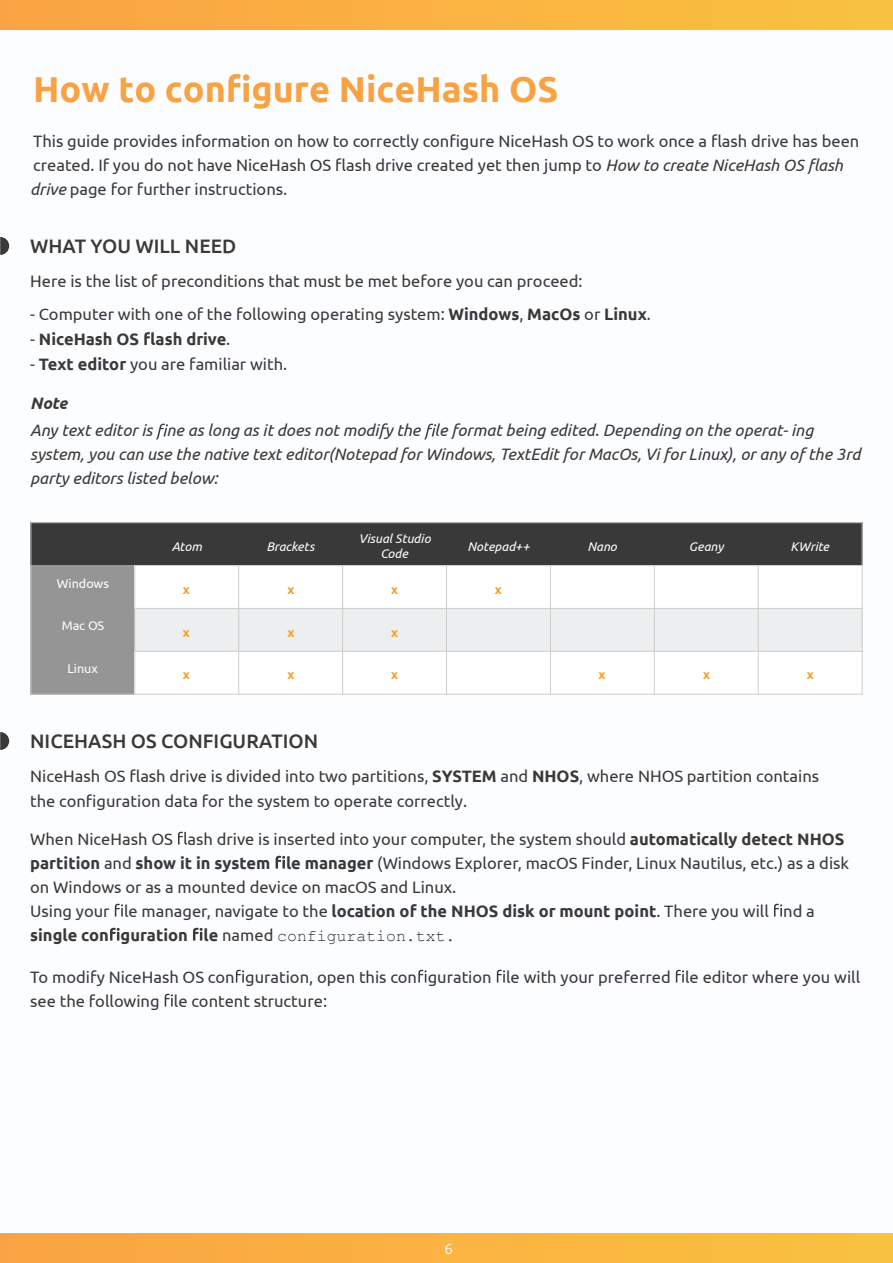
<style>
.page{position:relative;width:893px;height:1263px;background:#fff}
.page>*{position:absolute;margin:0;border:0;box-sizing:border-box;transform-origin:0 0}
.t1{font:700 36px "Ubuntu";color:#f8a243}
.t2{font:500 19.5px "Ubuntu";color:#3a3939}
.t3{font:16.5px/24px "Ubuntu";color:#3a3939}
.t4{font:italic 16.5px/24px "Ubuntu";color:#3a3939}
.t5{font:700 16.5px "Ubuntu";color:#3a3939}
.t6{font:italic 700 16.5px "Ubuntu";color:#3a3939}
.t7{font:300 15px "Ubuntu";color:#fff}
.t8{font:italic 12.6px/14.7px "Ubuntu";color:#fff;text-align:center}
.t9{font:12.6px "Ubuntu";color:#fff}
.t10{font:700 12.6px "Ubuntu";color:#f89c23}
.s1{font-style:italic}
.s2{font-weight:700}
.s3{font-weight:400}
.s4{font-family:"Courier New"}
</style>
<div class="page">
<div style="left:0;top:0;width:893px;height:30px;background:linear-gradient(to right,#fba343,#fac23f)"></div>
<div style="left:0;top:1233px;width:893px;height:30px;background:linear-gradient(to right,#fba343,#fac23f)"></div>
<svg style="left:228px;top:74px;width:21px;height:28px"></svg>
<svg style="left:178px;top:832px;width:9px;height:13px"></svg>
<svg style="left:276px;top:856px;width:9px;height:12px"></svg>
<svg style="left:115px;top:904px;width:8px;height:12px"></svg>
<svg style="left:774px;top:904px;width:8px;height:12px"></svg>
<svg style="left:110px;top:928px;width:10px;height:12px"></svg>
<svg style="left:193px;top:928px;width:10px;height:12px"></svg>
<svg style="left:236px;top:970px;width:8px;height:12px"></svg>
<svg style="left:418px;top:970px;width:9px;height:12px"></svg>
<svg style="left:497px;top:970px;width:8px;height:12px"></svg>
<svg style="left:676px;top:970px;width:8px;height:12px"></svg>
<svg style="left:165px;top:994px;width:8px;height:12px"></svg>
<svg style="left:144px;top:332px;width:11px;height:13px"></svg>
<svg style="left:156px;top:424px;width:12px;height:16px"></svg>
<svg style="left:424px;top:424px;width:12px;height:16px"></svg>
<div style="left:31px;top:523px;width:104px;height:42px;background:#3a3939"></div>
<div style="left:135px;top:523px;width:104px;height:42px;background:#3a3939"></div>
<div style="left:239px;top:523px;width:104px;height:42px;background:#3a3939"></div>
<div style="left:343px;top:523px;width:103px;height:42px;background:#3a3939"></div>
<div style="left:446px;top:523px;width:104px;height:42px;background:#3a3939"></div>
<div style="left:550px;top:523px;width:104px;height:42px;background:#3a3939"></div>
<div style="left:654px;top:523px;width:104px;height:42px;background:#3a3939"></div>
<div style="left:758px;top:523px;width:104px;height:42px;background:#3a3939"></div>
<div style="left:31px;top:565px;width:104px;height:43px;background:#959595"></div>
<div style="left:31px;top:608px;width:104px;height:43px;background:#959595"></div>
<div style="left:135px;top:608px;width:104px;height:43px;background:#edeeef"></div>
<div style="left:239px;top:608px;width:104px;height:43px;background:#edeeef"></div>
<div style="left:343px;top:608px;width:103px;height:43px;background:#edeeef"></div>
<div style="left:446px;top:608px;width:104px;height:43px;background:#edeeef"></div>
<div style="left:550px;top:608px;width:104px;height:43px;background:#edeeef"></div>
<div style="left:654px;top:608px;width:104px;height:43px;background:#edeeef"></div>
<div style="left:758px;top:608px;width:104px;height:43px;background:#edeeef"></div>
<div style="left:31px;top:651px;width:104px;height:43px;background:#959595"></div>
<hr style="left:238px;top:565px;width:1px;height:129px;background:#cdcdcc">
<hr style="left:342px;top:565px;width:1px;height:129px;background:#cdcdcc">
<hr style="left:446px;top:565px;width:1px;height:129px;background:#cdcdcc">
<hr style="left:550px;top:565px;width:1px;height:129px;background:#cdcdcc">
<hr style="left:654px;top:565px;width:1px;height:129px;background:#cdcdcc">
<hr style="left:758px;top:565px;width:1px;height:129px;background:#cdcdcc">
<hr style="left:134px;top:608px;width:728px;height:1px;background:#cdcdcc">
<hr style="left:134px;top:651px;width:728px;height:1px;background:#cdcdcc">
<hr style="left:134px;top:565px;width:1px;height:129px;background:#cdcdcc">
<hr style="left:135px;top:565px;width:727px;height:1px;background:#cdcdcc">
<hr style="left:31px;top:522px;width:1px;height:172px;background:#cdcdcc">
<hr style="left:862px;top:522px;width:1px;height:43px;background:#cdcdcc">
<hr style="left:862px;top:565px;width:1px;height:129px;background:#cdcdcc">
<hr style="left:31px;top:522px;width:831px;height:1px;background:#cdcdcc">
<hr style="left:31px;top:694px;width:104px;height:1px;background:#cdcdcc">
<hr style="left:135px;top:694px;width:727px;height:1px;background:#cdcdcc">
<svg style="left:0;top:237px;width:9px;height:18px"></svg>
<svg style="left:0;top:732px;width:9px;height:18px"></svg>
<h1 class="t1" style="left:33px;top:67px;width:527px">How to con gure NiceHash OS</h1>
<p class="t3" style="left:30px;top:129px;width:831px">This guide provides information on how to correctly configure NiceHash OS to work once a fl ash drive has been created. If you do not have NiceHash OS fl ash drive created yet then jump to <span class="s1">How to create NiceHash OS fl ash drive</span> page for further instructions.</p>
<p class="t2" style="left:30px;top:233px;width:208px">WHAT YOU WILL NEED</p>
<p class="t3" style="left:30px;top:269px;width:554px">Here is the list of preconditions that must be met before you can proceed:</p>
<p class="t3" style="left:30px;top:302px;width:622px">- Computer with one of the following operating system: <span class="s2">Windows</span>, <span class="s2">MacOs</span> or <span class="s2">Linux</span>.</p>
<p class="t5" style="left:30px;top:329px;width:202px"><span class="s3">-</span> NiceHash OS ash drive<span class="s3">.</span></p>
<p class="t3" style="left:30px;top:351px;width:259px">- <span class="s2">Text editor</span> you are familiar with.</p>
<p class="t6" style="left:30px;top:394px;width:39px">Note</p>
<p class="t4" style="left:30px;top:418px;width:832px">Any text editor is ne as long as it does not modify the le format being edited. Depending on the operat- ing system, you can use the native text editor(Notepad for Windows, TextEdit for MacOs, Vi for Linux), or any of the 3rd party editors listed below:</p>
<p class="t9" style="left:57px;top:576px;width:54px">Windows</p>
<p class="t9" style="left:62px;top:618px;width:44px">Mac OS</p>
<p class="t9" style="left:67px;top:661px;width:32px">Linux</p>
<p class="t8" style="left:172px;top:539px;width:32px">Atom</p>
<p class="t8" style="left:266px;top:539px;width:49px">Brackets</p>
<p class="t8" style="left:359px;top:531px;width:73px">Visual Studio<br>Code</p>
<p class="t8" style="left:467px;top:539px;width:64px">Notepad++</p>
<p class="t8" style="left:587px;top:539px;width:31px">Nano</p>
<p class="t8" style="left:689px;top:539px;width:36px">Geany</p>
<p class="t8" style="left:791px;top:539px;width:40px">KWrite</p>
<p class="t10" style="left:183px;top:582px;width:8px">x</p>
<p class="t10" style="left:287px;top:582px;width:8px">x</p>
<p class="t10" style="left:391px;top:582px;width:8px">x</p>
<p class="t10" style="left:495px;top:582px;width:8px">x</p>
<p class="t10" style="left:183px;top:624px;width:8px">x</p>
<p class="t10" style="left:287px;top:624px;width:8px">x</p>
<p class="t10" style="left:391px;top:624px;width:8px">x</p>
<p class="t10" style="left:183px;top:667px;width:8px">x</p>
<p class="t10" style="left:287px;top:667px;width:8px">x</p>
<p class="t10" style="left:391px;top:667px;width:8px">x</p>
<p class="t10" style="left:599px;top:667px;width:8px">x</p>
<p class="t10" style="left:703px;top:667px;width:8px">x</p>
<p class="t10" style="left:807px;top:667px;width:8px">x</p>
<p class="t2" style="left:30px;top:728px;width:289px">NICEHASH OS CONFIGURATION</p>
<p class="t3" style="left:30px;top:763px;width:790px;line-height:24.8px">NiceHash OS fl ash drive is divided into two partitions, <span class="s2">SYSTEM</span> and <span class="s2">NHOS</span>, where NHOS partition contains the configuration data for the system to operate correctly.</p>
<p class="t3" style="left:30px;top:826px;width:820px">When NiceHash OS ash drive is inserted into your computer, the system should <span class="s2">automatically detect NHOS partition</span> and <span class="s2">show it in system le manager</span> (Windows Explorer, macOS Finder, Linux Nautilus, etc.) as a disk on Windows or as a mounted device on macOS and Linux.<br>Using your le manager, navigate to the <span class="s2">location of the NHOS disk or mount point</span>. There you will nd a <span class="s2">single con guration le</span> named <span class="s4">configuration.txt.</span></p>
<p class="t3" style="left:30px;top:964px;width:831px">To modify NiceHash OS con guration, open this con guration le with your preferred le editor where you will see the following le content structure:</p>
<p class="t7" style="left:444px;top:1240px;width:10px">6</p>
</div>
